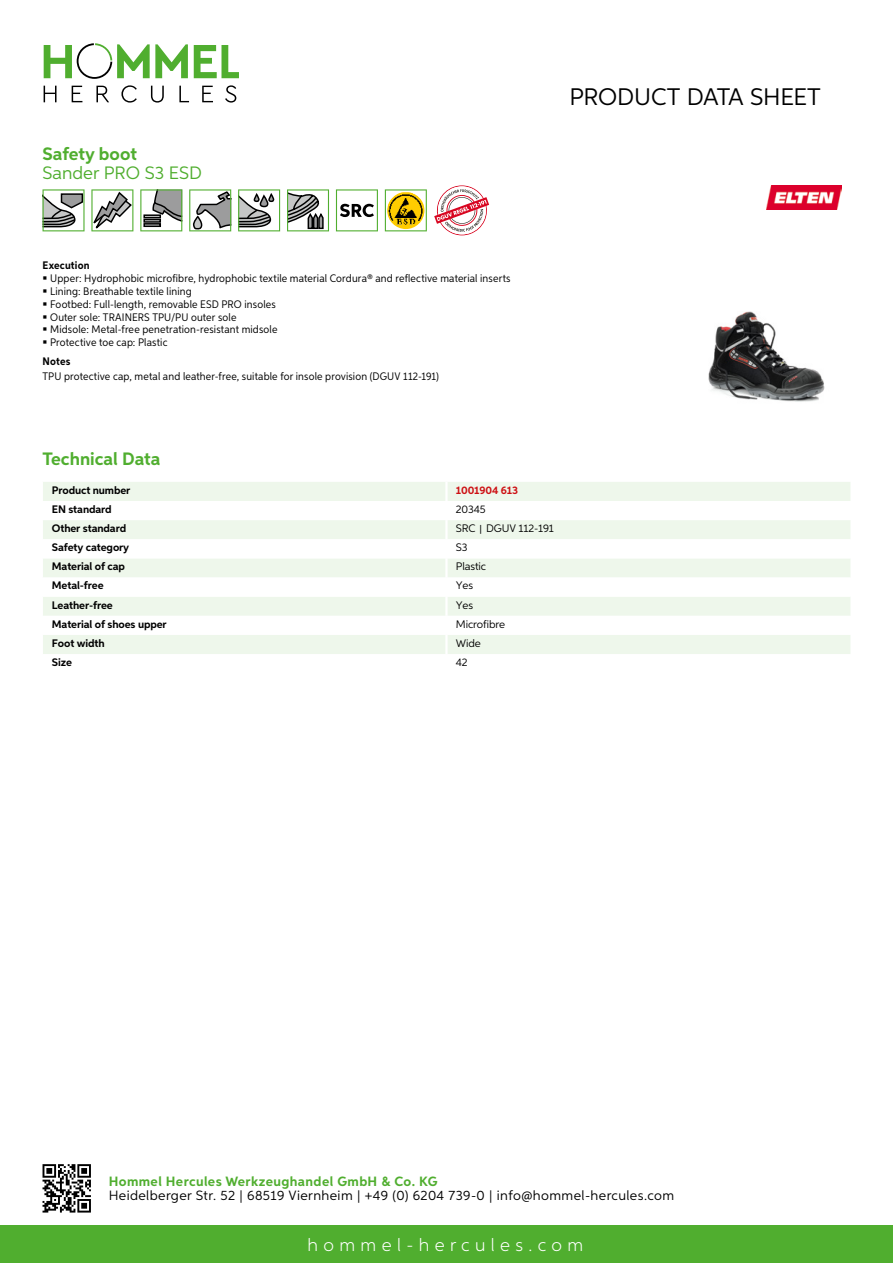
<style>
.page{position:relative;width:893px;height:1263px;background:#fff}
.page>*{position:absolute;margin:0;border:0;box-sizing:border-box;transform-origin:0 0}
.t1{font:24px "Aspira";letter-spacing:-.01em;color:#000}
.t2{font:700 18px "Aspira";color:#50ae2f}
.t3{font:300 18px "Aspira";letter-spacing:.3em;color:#fff}
.t4{font:18px "Aspira";color:#50ae2f}
.t5{font:13.5px "Aspira";letter-spacing:.03em;color:#000}
.t6{font:700 13.5px "Aspira";letter-spacing:.03em;color:#50ae2f}
.t7{font:10.95px/12.8px "Aspira Nar";letter-spacing:.015em;color:#000}
.t8{font:700 10.95px "Aspira";letter-spacing:-.01em;color:#000}
.t9{font:10.95px "Aspira";letter-spacing:-.01em;color:#000}
.t10{font:700 10.95px "Aspira Nar";letter-spacing:.015em;color:#000}
.t11{font:700 10.95px "Aspira";letter-spacing:-.01em;color:#cd1013}
.s1{font-family:"Wuerth Global";font-size:10.5px}
</style>
<div class="page">
<div style="left:0;top:1226px;width:893px;height:37px;background:#50ae2f"></div>
<svg style="left:43px;top:1164px;width:48px;height:48px"></svg>
<svg style="left:194px;top:45px;width:45px;height:33px"></svg>
<svg style="left:44px;top:43px;width:144px;height:36px"></svg>
<svg style="left:44px;top:86px;width:13px;height:16px"></svg>
<svg style="left:72px;top:86px;width:10px;height:16px"></svg>
<svg style="left:96px;top:86px;width:13px;height:16px"></svg>
<svg style="left:121px;top:85px;width:16px;height:18px"></svg>
<svg style="left:151px;top:86px;width:13px;height:17px"></svg>
<svg style="left:179px;top:86px;width:10px;height:16px"></svg>
<svg style="left:202px;top:86px;width:11px;height:16px"></svg>
<svg style="left:225px;top:85px;width:11px;height:18px"></svg>
<div style="left:43px;top:482px;width:807px;height:19px;background:#eef7eb"></div>
<svg style="left:43px;top:520px;width:807px;height:134px;fill:#eef7eb"></svg>
<hr style="left:445px;top:482px;width:3px;height:19px;background:#fff">
<hr style="left:445px;top:520px;width:3px;height:19px;background:#fff">
<hr style="left:445px;top:539px;width:3px;height:19px;background:#fff">
<hr style="left:445px;top:558px;width:3px;height:19px;background:#fff">
<hr style="left:445px;top:577px;width:3px;height:20px;background:#fff">
<hr style="left:445px;top:597px;width:3px;height:19px;background:#fff">
<hr style="left:445px;top:616px;width:3px;height:19px;background:#fff">
<hr style="left:445px;top:635px;width:3px;height:19px;background:#fff">
<svg style="left:43px;top:189px;width:90px;height:42px"></svg>
<svg style="left:140px;top:189px;width:42px;height:42px"></svg>
<svg style="left:189px;top:189px;width:42px;height:42px"></svg>
<svg style="left:238px;top:189px;width:42px;height:42px"></svg>
<svg style="left:287px;top:189px;width:42px;height:42px"></svg>
<svg style="left:336px;top:189px;width:42px;height:42px"></svg>
<svg style="left:385px;top:189px;width:42px;height:42px"></svg>
<svg style="left:434px;top:185px;width:55px;height:50px"></svg>
<img style="left:708px;top:311px;width:117px;height:91px">
<img style="left:766px;top:185px;width:76px;height:24px">
<h2 class="t2" style="left:43px;top:142px;width:96px">Safety boot</h2>
<h2 class="t4" style="left:43px;top:162px;width:158px">Sander PRO S3 ESD</h2>
<h1 class="t1" style="left:569px;top:82px;width:253px">Product data sh eet</h1>
<p class="t10" style="left:43px;top:259px;width:49px">Execution</p>
<p class="t7" style="left:50px;top:272px;width:462px">Upper: Hydrophobic microfibre, hydrophobic textile material Cordura® and reflective material inserts Lining: Breathable textile lining<br>Footbed: Full-length, removable ESD PRO insoles<br>Outer sole: TRAINERS TPU/PU outer sole<br>Midsole: Metal-free penetration-resistant midsole<br>Protective toe cap: Plastic</p>
<p class="t10" style="left:43px;top:355px;width:29px">Notes</p>
<p class="t7" style="left:43px;top:370px;width:398px">TPU protective cap, metal and leather-free, suitable for insole provision (DGUV 112-191)</p>
<h2 class="t2" style="left:43px;top:448px;width:120px">Technical Data</h2>
<p class="t8" style="left:52px;top:483px;width:80px">Product number</p>
<p class="t11" style="left:456px;top:483px;width:64px">1001904 613</p>
<p class="t8" style="left:52px;top:502px;width:61px">EN standard</p>
<p class="t9" style="left:456px;top:502px;width:31px">20345</p>
<p class="t8" style="left:52px;top:521px;width:76px">Other standard</p>
<p class="t9" style="left:456px;top:522px;width:100px">SRC <span class="s1">|</span> DGUV 112-191</p>
<p class="t8" style="left:52px;top:541px;width:79px">Safety category</p>
<p class="t9" style="left:456px;top:541px;width:13px">S3</p>
<p class="t8" style="left:52px;top:560px;width:75px">Material of cap</p>
<p class="t9" style="left:456px;top:560px;width:32px">Plastic</p>
<p class="t8" style="left:52px;top:579px;width:53px">Metal-free</p>
<p class="t9" style="left:456px;top:579px;width:19px">Yes</p>
<p class="t8" style="left:52px;top:598px;width:62px">Leather-free</p>
<p class="t9" style="left:456px;top:598px;width:19px">Yes</p>
<p class="t8" style="left:52px;top:617px;width:116px">Material of shoes upper</p>
<p class="t9" style="left:456px;top:617px;width:51px">Microfibre</p>
<p class="t8" style="left:52px;top:636px;width:54px">Foot width</p>
<p class="t9" style="left:456px;top:636px;width:27px">Wide</p>
<p class="t8" style="left:52px;top:655px;width:22px">Size</p>
<p class="t9" style="left:456px;top:655px;width:13px">42</p>
<p class="t6" style="left:109px;top:1172px;width:330px">Hommel Hercules Werkzeughandel GmbH &amp; Co. KG</p>
<p class="t5" style="left:109px;top:1187px;width:567px">Heidelberger Str. 52 | 68519 Viernheim | +49 (0) 6204 739-0 | info@hommel-hercules.com</p>
<h2 class="t3" style="left:307px;top:1234px;width:277px">hommel-hercules.com</h2>
</div>
